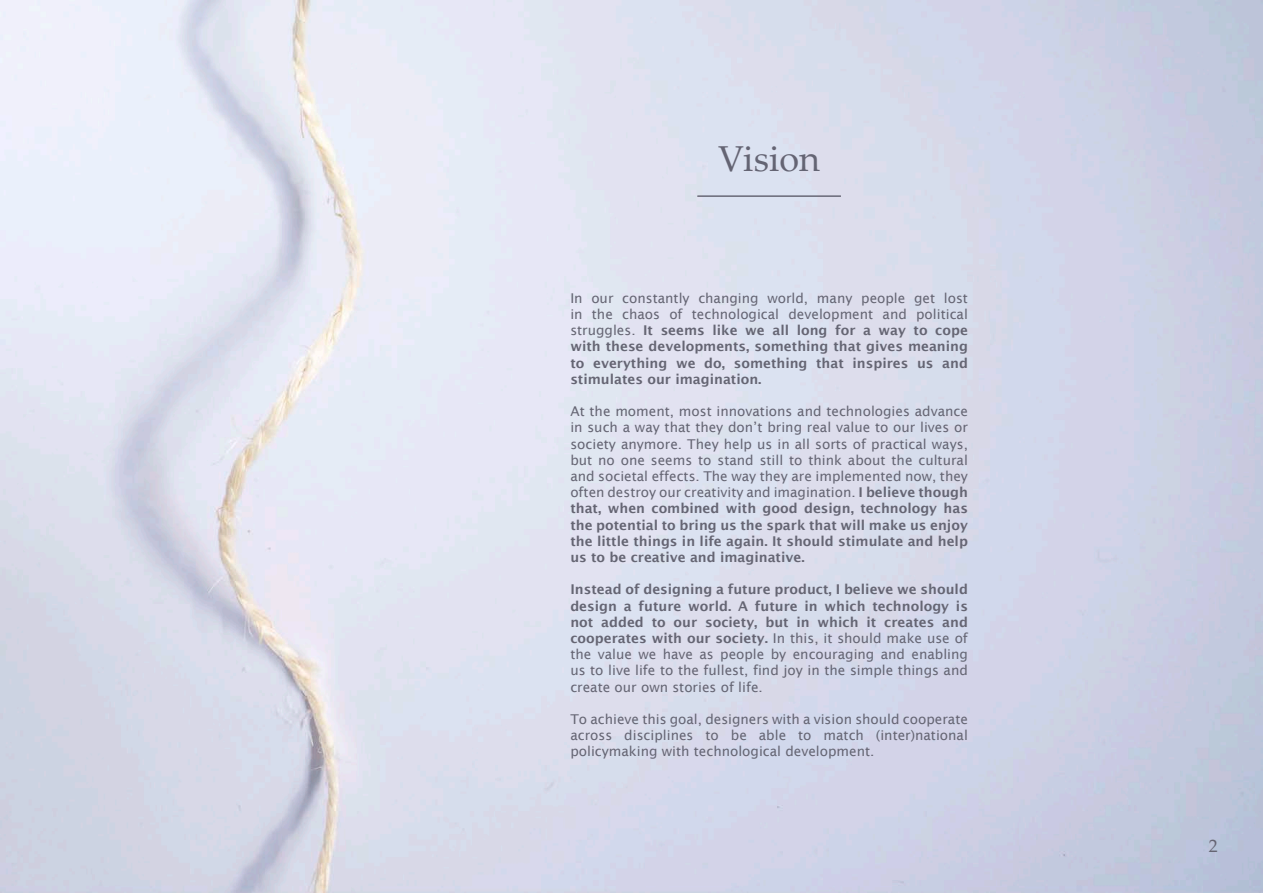
<style>
.page{position:relative;width:1263px;height:893px;background:#fff}
.page>*{position:absolute;margin:0;border:0;box-sizing:border-box;transform-origin:0 0}
.t1{font:36px "Palatino Linotype";color:#646473}
.t2{font:18px "Palatino Linotype";color:#656573}
.t3{font:13.5px/16.2px "Lucida Sans";color:#656573;text-align:justify}
.t4{font:600 13.5px/16.2px "Lucida Sans";color:#656573;text-align:justify}
.s1{font-weight:400}
.s2{font-weight:600}
</style>
<div class="page">
<hr style="left:697px;top:196px;width:144px;height:1px;background:#656573">
<p class="t1" style="left:718px;top:133px;width:103px">Vision</p>
<p class="t4" style="left:570px;top:290px;width:399px"><span class="s1">In our constantly changing world, many people get lost in the chaos of technological development and political struggles.</span> It seems like we all long for a way to cope with these developments, something that gives meaning to everything we do, something that inspires us and stimulates our imagination.</p>
<p class="t3" style="left:570px;top:403px;width:399px">At the moment, most innovations and technologies advance in such a way that they don’t bring real value to our lives or society anymore. They help us in all sorts of practical ways, but no one seems to stand still to think about the cultural and societal effects. The way they are implemented now, they often destroy our creativity and imagination. <span class="s2">I believe though that, when combined with good design, technology has the potential to bring us the spark that will make us enjoy the little things in life again. It should stimulate and help us to be creative and imaginative.</span></p>
<p class="t4" style="left:570px;top:581px;width:399px">Instead of designing a future product, I believe we should design a future world. A future in which technology is not added to our society, but in which it creates and cooperates with our society. <span class="s1">In this, it should make use of the value we have as people by encouraging and enabling us to live life to the fullest, find joy in the simple things and create our own stories of life.</span></p>
<p class="t3" style="left:570px;top:711px;width:399px">To achieve this goal, designers with a vision should cooperate across disciplines to be able to match (inter)national policymaking with technological development.</p>
<p class="t2" style="left:1209px;top:833px;width:10px">2</p>
</div>
